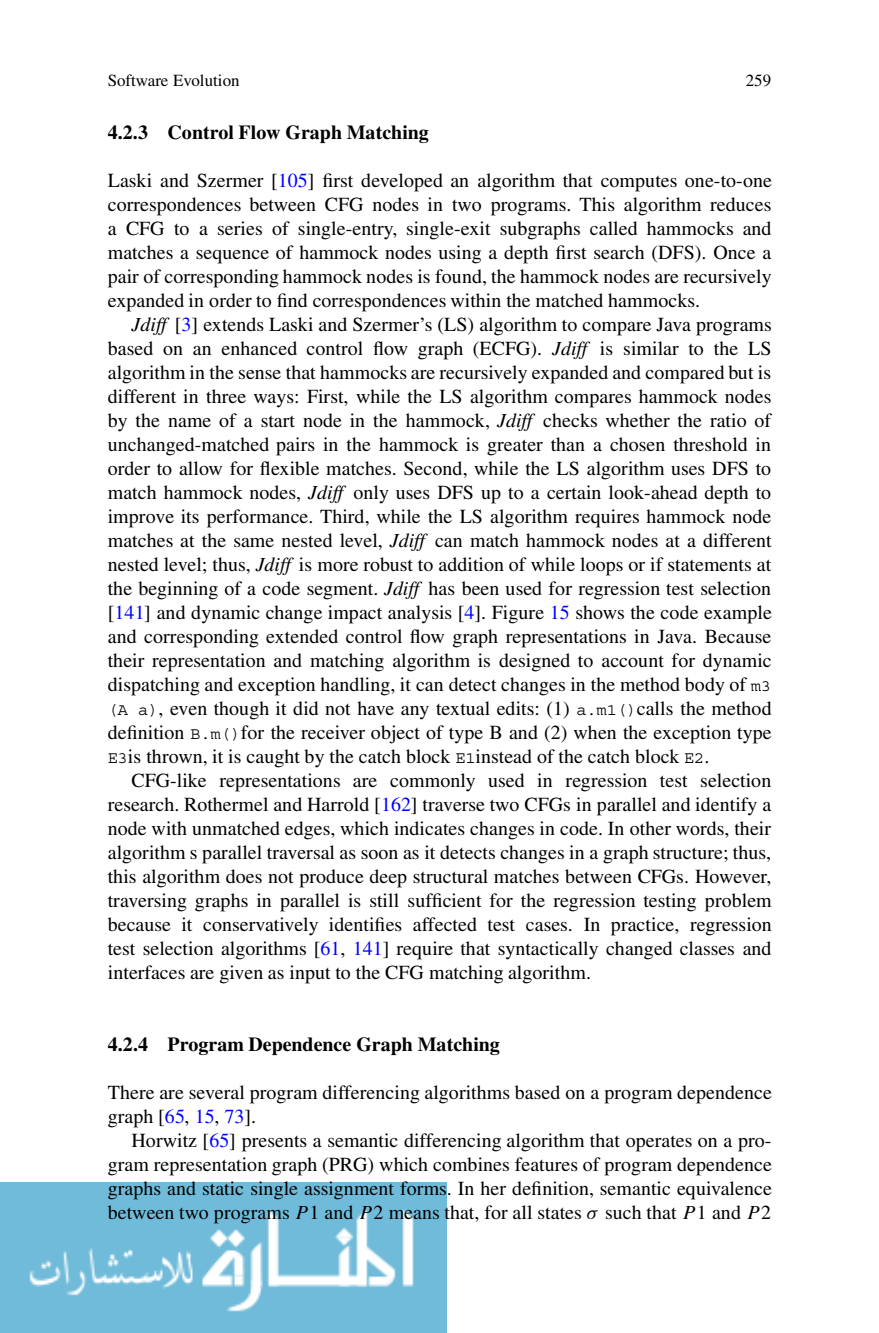
<style>
.page{position:relative;width:879px;height:1333px;background:#fff}
.page>*{position:absolute;margin:0;border:0;box-sizing:border-box;transform-origin:0 0}
.t1{font:20px/24px "Pjcdjm Sbqphw Times";letter-spacing:.005em;color:#000;text-align:justify}
.t2{font:700 20px "Prplll Lfwkvx Times";color:#000}
.t3{font:17px "Pjcdjm Sbqphw Times";letter-spacing:-.005em;color:#000}
.s1{color:#00f}
.s2{font-family:"Cvxnwv Nnqrtg Times";font-style:italic}
.s3{font-family:"Tjgqyp Hpnqyc Courier";font-size:17px}
.s4{font-family:"Hllnkv Lddhvb MTMI"}
</style>
<div class="page">
<img style="left:0;top:1182px;width:446px;height:150px">
<p class="t3" style="left:108px;top:74px;width:133px">Software Evolution</p>
<p class="t3" style="left:746px;top:74px;width:27px">259</p>
<p class="t2" style="left:108px;top:125px;width:323px">4.2.3 Control Flow Graph Matching</p>
<p class="t1" style="left:108px;top:170px;width:665px">Laski and Szermer [<span class="s1">105</span>] first developed an algorithm that computes one-to-one correspondences between CFG nodes in two programs. This algorithm reduces a CFG to a series of single-entry, single-exit subgraphs called hammocks and matches a sequence of hammock nodes using a depth first search (DFS). Once a pair of corresponding hammock nodes is found, the hammock nodes are recursively expanded in order to find correspondences within the matched hammocks.</p>
<p class="t1" style="left:108px;top:314px;width:665px;text-indent:24px"><span class="s2">Jdiff</span> [<span class="s1">3</span>] extends Laski and Szermer’s (LS) algorithm to compare Java programs based on an enhanced control flow graph (ECFG). <span class="s2">Jdiff</span> is similar to the LS algorithm in the sense that hammocks are recursively expanded and compared but is different in three ways: First, while the LS algorithm compares hammock nodes by the name of a start node in the hammock, <span class="s2">Jdiff</span> checks whether the ratio of unchanged-matched pairs in the hammock is greater than a chosen threshold in order to allow for flexible matches. Second, while the LS algorithm uses DFS to match hammock nodes, <span class="s2">Jdiff</span> only uses DFS up to a certain look-ahead depth to improve its performance. Third, while the LS algorithm requires hammock node matches at the same nested level, <span class="s2">Jdiff</span> can match hammock nodes at a different nested level; thus, <span class="s2">Jdiff</span> is more robust to addition of while loops or if statements at the beginning of a code segment. <span class="s2">Jdiff</span> has been used for regression test selection [<span class="s1">141</span>] and dynamic change impact analysis [<span class="s1">4</span>]. Figure <span class="s1">15</span> shows the code example and corresponding extended control flow graph representations in Java. Because their representation and matching algorithm is designed to account for dynamic dispatching and exception handling, it can detect changes in the method body of <span class="s3">m3 (A a)</span>, even though it did not have any textual edits: (1) <span class="s3">a.m1()</span>calls the method definition <span class="s3">B.m()</span>for the receiver object of type B and (2) when the exception type <span class="s3">E3</span>is thrown, it is caught by the catch block <span class="s3">E1</span>instead of the catch block <span class="s3">E2</span>.</p>
<p class="t1" style="left:108px;top:770px;width:665px;text-indent:24px">CFG-like representations are commonly used in regression test selection research. Rothermel and Harrold [<span class="s1">162</span>] traverse two CFGs in parallel and identify a node with unmatched edges, which indicates changes in code. In other words, their algorithm s parallel traversal as soon as it detects changes in a graph structure; thus, this algorithm does not produce deep structural matches between CFGs. However, traversing graphs in parallel is still sufficient for the regression testing problem because it conservatively identifies affected test cases. In practice, regression test selection algorithms [<span class="s1">61</span>, <span class="s1">141</span>] require that syntactically changed classes and interfaces are given as input to the CFG matching algorithm.</p>
<p class="t2" style="left:108px;top:1036px;width:393px">4.2.4 Program Dependence Graph Matching</p>
<p class="t1" style="left:108px;top:1081px;width:665px">There are several program differencing algorithms based on a program dependence graph [<span class="s1">65</span>, <span class="s1">15</span>, <span class="s1">73</span>].</p>
<p class="t1" style="left:108px;top:1129px;width:665px;text-indent:24px">Horwitz [<span class="s1">65</span>] presents a semantic differencing algorithm that operates on a pro&shy;gram representation graph (PRG) which combines features of program dependence graphs and static single assignment forms. In her definition, semantic equivalence between two programs <span class="s4">P</span>1 and <span class="s4">P</span>2 means that, for all states <span class="s4">σ</span> such that <span class="s4">P</span>1 and <span class="s4">P</span>2</p>
</div>
